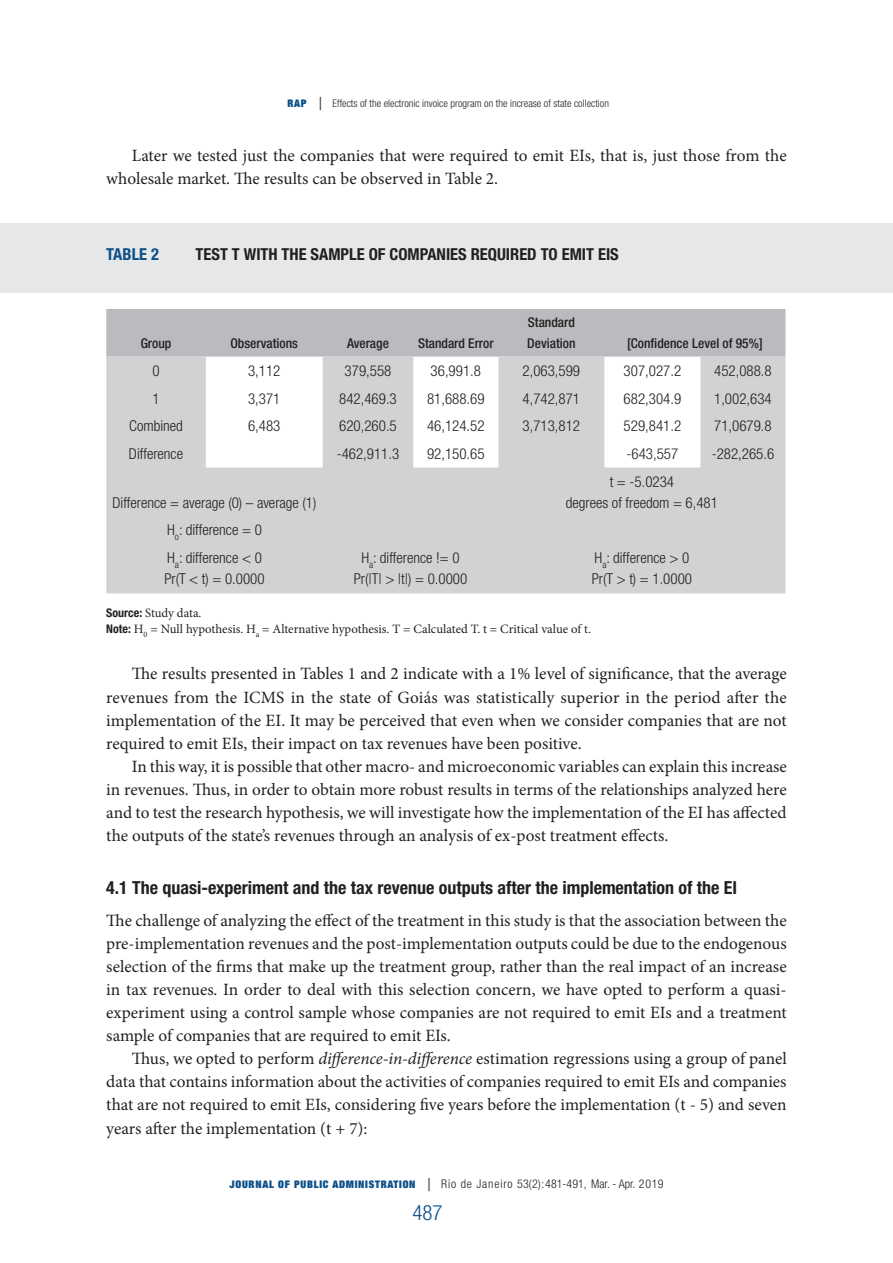
<style>
.page{position:relative;width:893px;height:1263px;background:#fff}
.page>*{position:absolute;margin:0;border:0;box-sizing:border-box;transform-origin:0 0}
.t1{font:300 condensed 21px "Helvetica Neue LT Std";color:#0c4f89}
.SUB1{font:700 condensed 18px "Helvetica Neue LT Std";color:#231f20}
.texto_3{font:17.25px/23.1px "Minion Pro";color:#231f20;text-align:justify}
.tit_tab{font:700 condensed 16.5px "Helvetica Neue LT Std";color:#231f20}
.tit_tab-2{font:700 condensed 16.5px "Helvetica Neue LT Std";color:#0c4f89}
.TEXTO_TAB{font:300 condensed 15px "Helvetica Neue LT Std";color:#231f20}
.GARGANTA{font:500 condensed 13.5px/21px "Helvetica Neue LT Std";color:#231f20}
.fonte{font:12.75px "Minion Pro";color:#231f20}
.t2{font:300 condensed 12px "Helvetica Neue LT Std";letter-spacing:.07em;color:#231f20}
.t3{font:300 condensed 10.5px "Helvetica Neue LT Std";color:#231f20}
.s1{font-family:"Helvetica Neue";font-weight:900;font-stretch:expanded;color:#0c4f89}
.s2{font-size:18px}
.s3{font-family:"Helvetica Neue LT Std";font-weight:700;font-stretch:condensed;font-size:12px}
.s4{font-style:italic}
.s5{font-family:"Helvetica Neue";font-weight:900;font-stretch:expanded;font-size:10.5px;color:#0c4f89}
</style>
<div class="page">
<div style="left:0;top:223px;width:892px;height:70px;background:#e6e7e9"></div>
<div style="left:106px;top:309px;width:679px;height:48px;background:#babbbe"></div>
<svg style="left:106px;top:357px;width:679px;height:235px;fill:#d1d2d4"></svg>
<hr style="left:106px;top:592px;width:100px;height:1px;background:#d1d2d4">
<hr style="left:206px;top:592px;width:117px;height:1px;background:#d1d2d4">
<hr style="left:323px;top:592px;width:90px;height:1px;background:#d1d2d4">
<hr style="left:413px;top:592px;width:85px;height:1px;background:#d1d2d4">
<hr style="left:498px;top:592px;width:106px;height:1px;background:#d1d2d4">
<hr style="left:604px;top:592px;width:96px;height:1px;background:#d1d2d4">
<hr style="left:700px;top:592px;width:85px;height:1px;background:#d1d2d4">
<p class="t3" style="left:287px;top:98px;width:323px"><span class="s1">RAP</span> <span class="s2">|</span> Effects of the electronic invoice program on the increase of state collection</p>
<p class="texto_3" style="left:106px;top:144px;width:682px;text-indent:26px">Later we tested just the companies that were required to emit EIs, that is, just those from the wholesale market. The results can be observed in Table 2.</p>
<p class="tit_tab-2" style="left:106px;top:245px;width:54px">TABLE 2</p>
<p class="tit_tab" style="left:196px;top:245px;width:425px">TEST T WITH THE SAMPLE OF COMPANIES REQUIRED TO EMIT EIS</p>
<p class="GARGANTA" style="left:141px;top:333px;width:32px">Group</p>
<p class="GARGANTA" style="left:230px;top:333px;width:69px">Observations</p>
<p class="GARGANTA" style="left:347px;top:333px;width:43px">Average</p>
<p class="GARGANTA" style="left:418px;top:333px;width:77px">Standard Error</p>
<p class="GARGANTA" style="left:527px;top:312px;width:50px">Standard<br>Deviation</p>
<p class="GARGANTA" style="left:627px;top:333px;width:137px">[Confidence Level of 95%]</p>
<p class="TEXTO_TAB" style="left:152px;top:362px;width:9px">0</p>
<p class="TEXTO_TAB" style="left:248px;top:362px;width:34px">3,112</p>
<p class="TEXTO_TAB" style="left:345px;top:362px;width:48px">379,558</p>
<p class="TEXTO_TAB" style="left:431px;top:362px;width:52px">36,991.8</p>
<p class="TEXTO_TAB" style="left:523px;top:362px;width:59px">2,063,599</p>
<p class="TEXTO_TAB" style="left:624px;top:362px;width:59px">307,027.2</p>
<p class="TEXTO_TAB" style="left:714px;top:362px;width:59px">452,088.8</p>
<p class="TEXTO_TAB" style="left:152px;top:390px;width:9px">1</p>
<p class="TEXTO_TAB" style="left:248px;top:390px;width:34px">3,371</p>
<p class="TEXTO_TAB" style="left:339px;top:390px;width:59px">842,469.3</p>
<p class="TEXTO_TAB" style="left:427px;top:390px;width:59px">81,688.69</p>
<p class="TEXTO_TAB" style="left:523px;top:390px;width:59px">4,742,871</p>
<p class="TEXTO_TAB" style="left:624px;top:390px;width:59px">682,304.9</p>
<p class="TEXTO_TAB" style="left:714px;top:390px;width:59px">1,002,634</p>
<p class="TEXTO_TAB" style="left:129px;top:417px;width:55px">Combined</p>
<p class="TEXTO_TAB" style="left:248px;top:417px;width:34px">6,483</p>
<p class="TEXTO_TAB" style="left:339px;top:417px;width:59px">620,260.5</p>
<p class="TEXTO_TAB" style="left:427px;top:417px;width:59px">46,124.52</p>
<p class="TEXTO_TAB" style="left:523px;top:417px;width:59px">3,713,812</p>
<p class="TEXTO_TAB" style="left:624px;top:417px;width:59px">529,841.2</p>
<p class="TEXTO_TAB" style="left:714px;top:417px;width:59px">71,0679.8</p>
<p class="TEXTO_TAB" style="left:129px;top:445px;width:56px">Difference</p>
<p class="TEXTO_TAB" style="left:337px;top:445px;width:64px">-462,911.3</p>
<p class="TEXTO_TAB" style="left:427px;top:445px;width:59px">92,150.65</p>
<p class="TEXTO_TAB" style="left:626px;top:445px;width:53px">-643,557</p>
<p class="TEXTO_TAB" style="left:712px;top:445px;width:64px">-282,265.6</p>
<p class="TEXTO_TAB" style="left:113px;top:494px;width:205px">Difference = average (0) – average (1)</p>
<p class="TEXTO_TAB" style="left:610px;top:473px;width:66px">t = -5.0234</p>
<p class="TEXTO_TAB" style="left:566px;top:494px;width:154px">degrees of freedom = 6,481</p>
<p class="TEXTO_TAB" style="left:167px;top:521px;width:96px">H<sub>o</sub>: difference = 0</p>
<p class="TEXTO_TAB" style="left:167px;top:549px;width:96px">H<sub>a</sub>: difference &lt; 0</p>
<p class="TEXTO_TAB" style="left:164px;top:570px;width:102px">Pr(T &lt; t) = 0.0000</p>
<p class="TEXTO_TAB" style="left:361px;top:549px;width:100px">H<sub>a</sub>: difference != 0</p>
<p class="TEXTO_TAB" style="left:354px;top:570px;width:115px">Pr(|T| &gt; |t|) = 0.0000</p>
<p class="TEXTO_TAB" style="left:595px;top:549px;width:96px">H<sub>a</sub>: difference &gt; 0</p>
<p class="TEXTO_TAB" style="left:592px;top:570px;width:102px">Pr(T &gt; t) = 1.0000</p>
<p class="fonte" style="left:106px;top:604px;width:97px"><span class="s3">Source:</span> Study data.</p>
<p class="fonte" style="left:106px;top:621px;width:486px"><span class="s3">Note:</span> H<sub>0</sub> = Null hypothesis. H<sub>a</sub> = Alternative hypothesis. T = Calculated T. t = Critical value of t.</p>
<p class="texto_3" style="left:106px;top:662px;width:682px;text-indent:26px">The results presented in Tables 1 and 2 indicate with a 1% level of significance, that the average revenues from the ICMS in the state of Goiás was statistically superior in the period after the implementation of the EI. It may be perceived that even when we consider companies that are not required to emit EIs, their impact on tax revenues have been positive.</p>
<p class="texto_3" style="left:106px;top:755px;width:682px;text-indent:26px">In this way, it is possible that other macro- and microeconomic variables can explain this increase in revenues. Thus, in order to obtain more robust results in terms of the relationships analyzed here and to test the research hypothesis, we will investigate how the implementation of the EI has affected the outputs of the state’s revenues through an analysis of ex-post treatment effects.</p>
<p class="SUB1" style="left:106px;top:877px;width:632px">4.1 The quasi-experiment and the tax revenue outputs after the implementation of the EI</p>
<p class="texto_3" style="left:106px;top:909px;width:682px">The challenge of analyzing the effect of the treatment in this study is that the association between the pre-implementation revenues and the post-implementation outputs could be due to the endogenous selection of the firms that make up the treatment group, rather than the real impact of an increase in tax revenues. In order to deal with this selection concern, we have opted to perform a quasi&shy;experiment using a control sample whose companies are not required to emit EIs and a treatment sample of companies that are required to emit EIs.</p>
<p class="texto_3" style="left:106px;top:1047px;width:682px;text-indent:26px">Thus, we opted to perform <span class="s4">difference-in-difference</span> estimation regressions using a group of panel data that contains information about the activities of companies required to emit EIs and companies that are not required to emit EIs, considering five years before the implementation (t - 5) and seven years after the implementation (t + 7):</p>
<p class="t2" style="left:229px;top:1176px;width:435px"><span class="s5">JOURNAL OF PUBLIC ADMINISTRATION</span> <span class="s2">|</span> Rio de Janeiro 53(2):481-491, Mar. - Apr. 2019</p>
<p class="t1" style="left:412px;top:1200px;width:32px">487</p>
</div>
